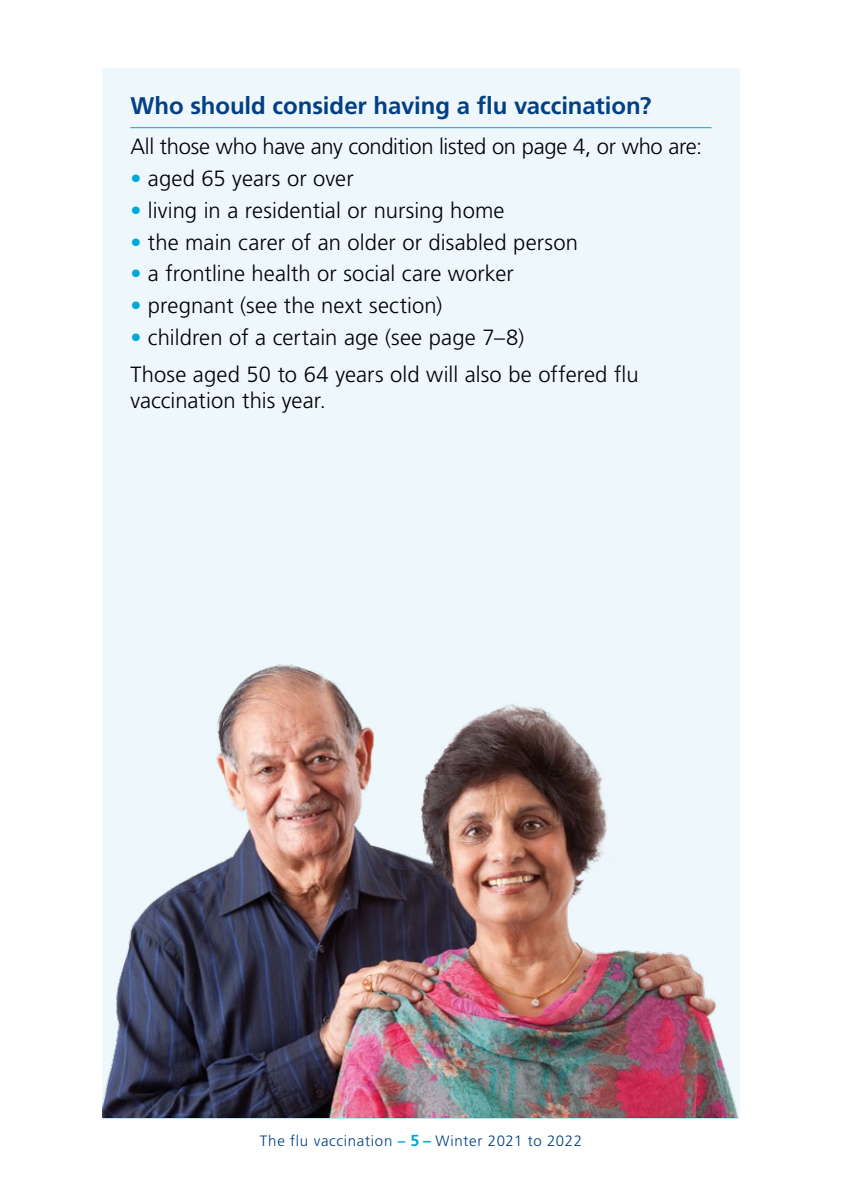
<style>
.page{position:relative;width:842px;height:1191px;background:#fff}
.page>*{position:absolute;margin:0;border:0;box-sizing:border-box;transform-origin:0 0}
.t1{font:700 24px "Frutiger LT Pro";letter-spacing:-.005em;color:#033f85}
.bullet{font:300 22px "Frutiger LT Pro";letter-spacing:.005em;color:#000}
.Body{font:300 22px/26px "Frutiger LT Pro";color:#000}
.t2{font:300 15px "Frutiger LT Pro";letter-spacing:.045em;color:#033f85}
.s1{color:#00a8d7}
.s2{font-weight:700;color:#00a8d7}
.s3{font-weight:700;font-size:16px;color:#00a8d7}
</style>
<div class="page">
<hr style="left:103px;top:1117px;width:636px;height:1px;background:#00a8d7">
<div style="left:102px;top:68px;width:638px;height:1049px;background:#edf7fc"></div>
<hr style="left:130px;top:127px;width:581px;height:1px;background:#00a8d7">
<img style="left:102px;top:664px;width:637px;height:453px">
<h1 class="t1" style="left:130px;top:92px;width:522px">Who should consider having a flu vaccination?</h1>
<p class="Body" style="left:130px;top:134px;width:573px">All those who have any condition listed on page 4, or who are:</p>
<p class="bullet" style="left:130px;top:166px;width:225px"><span class="s1">•</span> aged 65 years or over</p>
<p class="bullet" style="left:130px;top:197px;width:376px"><span class="s1">•</span> living in a residential or nursing home</p>
<p class="bullet" style="left:130px;top:229px;width:449px"><span class="s1">•</span> the main carer of an older or disabled person</p>
<p class="bullet" style="left:130px;top:261px;width:385px"><span class="s1">•</span> a frontline health or social care worker</p>
<p class="bullet" style="left:130px;top:292px;width:313px"><span class="s1">•</span> pregnant (see the next section)</p>
<p class="bullet" style="left:130px;top:324px;width:395px"><span class="s1">•</span> children of a certain age (see page 7–8)</p>
<p class="Body" style="left:130px;top:361px;width:510px">Those aged 50 to 64 years old will also be offered flu vaccination this year.</p>
<p class="t2" style="left:260px;top:1132px;width:324px">The flu vaccination <span class="s2">–</span> <span class="s3">5 –</span> Winter 2021 to 2022</p>
</div>
